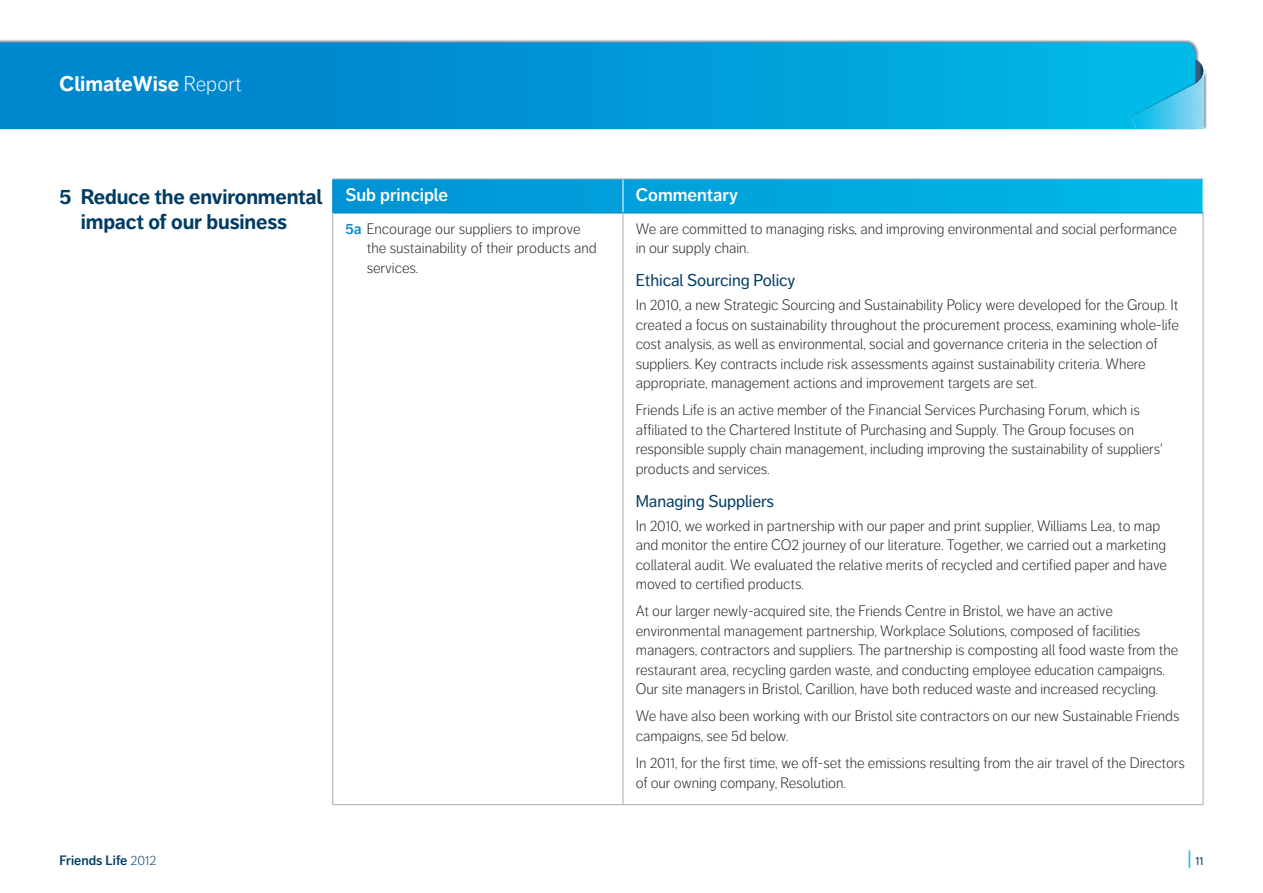
<style>
.page{position:relative;width:1263px;height:893px;background:#fff}
.page>*{position:absolute;margin:0;border:0;box-sizing:border-box;transform-origin:0 0}
.t1{font:700 21px/25.5px "Friends Life Dagny";letter-spacing:-.01em;color:#003c64}
.t2{font:700 21px "Friends Life Dagny";color:#fff}
.t3{font:600 18px "Friends Life Dagny";color:#fff}
.t4{font:16.95px "Friends Life Dagny";letter-spacing:-.005em;color:#003c64}
.t5{font:300 15px/19.5px "Friends Life Dagny";letter-spacing:-.005em;color:#231f20}
.t6{font:600 13.5px "Friends Life Dagny";color:#003c64}
.t7{font:12px "Friends Life Dagny";color:#003c64}
.s1{font-weight:300}
.s2{font-weight:600;color:#0088ce}
.s3{font-weight:600;font-size:18.9px;color:#0dbde3}
</style>
<div class="page">
<div style="left:0;top:39px;width:1199px;height:90px;background:#00294e;opacity:.55"></div>
<svg style="left:0;top:43px;width:1195px;height:86px;background:#0098d6"></svg>
<div style="left:1133px;top:67px;width:74px;height:62px;background:#00294e;opacity:.45"></div>
<svg style="left:1130px;top:58px;width:74px;height:71px"></svg>
<img style="left:1131px;top:71px;width:72px;height:58px">
<svg style="left:333px;top:180px;width:870px;height:33px;background:#00a5dd"></svg>
<hr style="left:1203px;top:213px;width:1px;height:591px;background:#a5aeb4">
<hr style="left:623px;top:213px;width:1px;height:591px;background:#a5aeb4">
<hr style="left:623px;top:179px;width:1px;height:34px;background:#fff">
<hr style="left:332px;top:179px;width:1px;height:34px;background:#0088ce">
<hr style="left:332px;top:179px;width:291px;height:1px;background:#a5aeb4">
<hr style="left:623px;top:179px;width:580px;height:1px;background:#a5aeb4">
<hr style="left:332px;top:213px;width:291px;height:1px;background:#0088ce">
<hr style="left:623px;top:213px;width:580px;height:1px;background:#0088ce">
<hr style="left:332px;top:213px;width:1px;height:591px;background:#a5aeb4">
<hr style="left:332px;top:804px;width:291px;height:1px;background:#a5aeb4">
<hr style="left:623px;top:804px;width:580px;height:1px;background:#a5aeb4">
<h1 class="t2" style="left:60px;top:71px;width:184px">ClimateWise <span class="s1">Report</span></h1>
<h1 class="t1" style="left:81px;top:184px;width:243px;text-indent:-21px">5 Reduce the environmental impact of our business</h1>
<p class="t3" style="left:345px;top:185px;width:104px">Sub principle</p>
<p class="t3" style="left:636px;top:185px;width:104px">Commentary</p>
<p class="t5" style="left:367px;top:219px;width:232px;text-indent:-21px"><span class="s2">5a</span> Encourage our suppliers to improve the sustainability of their products and services.</p>
<p class="t5" style="left:636px;top:219px;width:543px">We are committed to managing risks, and improving environmental and social performance in our supply chain.</p>
<p class="t4" style="left:636px;top:271px;width:161px">Ethical Sourcing Policy</p>
<p class="t5" style="left:636px;top:295px;width:545px">In 2010, a new Strategic Sourcing and Sustainability Policy were developed for the Group. It created a focus on sustainability throughout the procurement process, examining whole‑life cost analysis, as well as environmental, social and governance criteria in the selection of suppliers. Key contracts include risk assessments against sustainability criteria. Where appropriate, management actions and improvement targets are set.</p>
<p class="t5" style="left:636px;top:400px;width:529px">Friends Life is an active member of the Financial Services Purchasing Forum, which is affiliated to the Chartered Institute of Purchasing and Supply. The Group focuses on responsible supply chain management, including improving the sustainability of suppliers' products and services.</p>
<p class="t4" style="left:636px;top:491px;width:140px">Managing Suppliers</p>
<p class="t5" style="left:636px;top:516px;width:533px">In 2010, we worked in partnership with our paper and print supplier, Williams Lea, to map and monitor the entire CO2 journey of our literature. Together, we carried out a marketing collateral audit. We evaluated the relative merits of recycled and certified paper and have moved to certified products.</p>
<p class="t5" style="left:636px;top:601px;width:544px">At our larger newly‑acquired site, the Friends Centre in Bristol, we have an active environmental management partnership, Workplace Solutions, composed of facilities managers, contractors and suppliers. The partnership is composting all food waste from the restaurant area, recycling garden waste, and conducting employee education campaigns.<br>Our site managers in Bristol, Carillion, have both reduced waste and increased recycling.</p>
<p class="t5" style="left:636px;top:707px;width:545px">We have also been working with our Bristol site contractors on our new Sustainable Friends campaigns, see 5d below.</p>
<p class="t5" style="left:636px;top:753px;width:551px">In 2011, for the first time, we off‑set the emissions resulting from the air travel of the Directors of our owning company, Resolution.</p>
<p class="t6" style="left:60px;top:852px;width:98px">Friends Life <span class="s1">2012</span></p>
<p class="t7" style="left:1187px;top:854px;width:18px"><span class="s3">|</span> 11</p>
</div>
